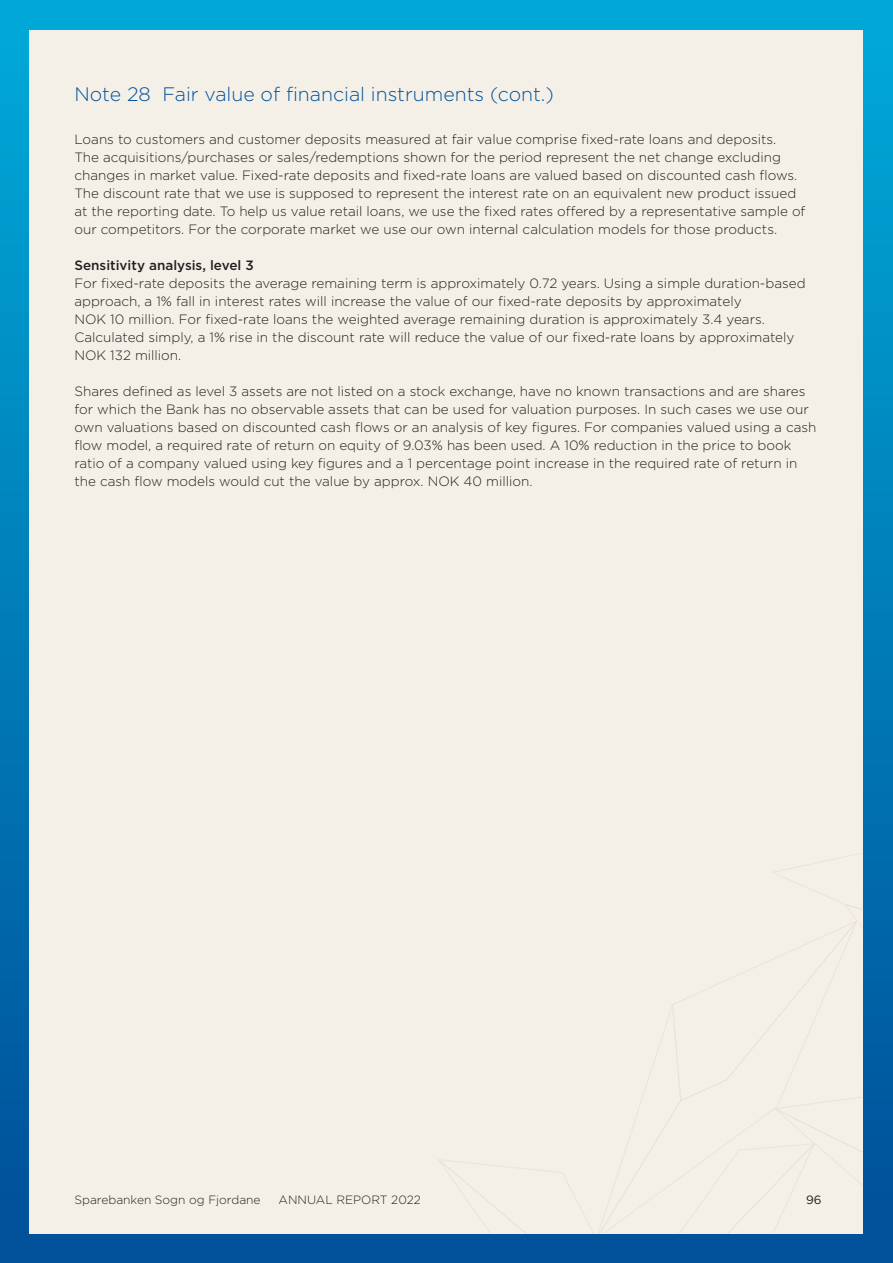
<style>
.page{position:relative;width:893px;height:1263px;background:#fff}
.page>*{position:absolute;margin:0;border:0;box-sizing:border-box;transform-origin:0 0}
.t1{font:300 19.5px "Gotham";color:#01529b}
.t2{font:300 13.5px/18px "Gotham";color:#231f20}
.t3{font:500 13.5px "Gotham";color:#231f20}
.t4{font:300 12px "Gotham";color:#231f20}
.t5{font:12px "Gotham";color:#231f20}
</style>
<div class="page">
<div style="left:0;top:0;width:893px;height:1263px;background:linear-gradient(to bottom,#00aad9,#004e98)"></div>
<div style="left:30px;top:30px;width:833px;height:1203px;background:#f4f0e8"></div>
<svg style="left:438px;top:853px;width:425px;height:380px"></svg>
<p class="t1" style="left:74px;top:81px;width:481px">Note 28 Fair value of financial instruments (cont.)</p>
<p class="t2" style="left:74px;top:130px;width:733px">Loans to customers and customer deposits measured at fair value comprise fixed-rate loans and deposits.<br>The acquisitions/purchases or sales/redemptions shown for the period represent the net change excluding changes in market value. Fixed-rate deposits and fixed-rate loans are valued based on discounted cash flows.<br>The discount rate that we use is supposed to represent the interest rate on an equivalent new product issued at the reporting date. To help us value retail loans, we use the fixed rates offered by a representative sample of our competitors. For the corporate market we use our own internal calculation models for those products.</p>
<p class="t3" style="left:74px;top:256px;width:181px">Sensitivity analysis, level 3</p>
<p class="t2" style="left:74px;top:274px;width:733px">For fixed-rate deposits the average remaining term is approximately 0.72 years. Using a simple duration-based approach, a 1% fall in interest rates will increase the value of our fixed-rate deposits by approximately<br>NOK 10 million. For fixed-rate loans the weighted average remaining duration is approximately 3.4 years.<br>Calculated simply, a 1% rise in the discount rate will reduce the value of our fixed-rate loans by approximately NOK 132 million.</p>
<p class="t2" style="left:74px;top:382px;width:744px">Shares defined as level 3 assets are not listed on a stock exchange, have no known transactions and are shares for which the Bank has no observable assets that can be used for valuation purposes. In such cases we use our own valuations based on discounted cash flows or an analysis of key figures. For companies valued using a cash flow model, a required rate of return on equity of 9.03% has been used. A 10% reduction in the price to book ratio of a company valued using key figures and a 1 percentage point increase in the required rate of return in the cash flow models would cut the value by approx. NOK 40 million.</p>
<p class="t4" style="left:74px;top:1192px;width:188px">Sparebanken Sogn og Fjordane</p>
<p class="t4" style="left:279px;top:1192px;width:144px">ANNUAL REPORT 2022</p>
<p class="t5" style="left:806px;top:1192px;width:17px">96</p>
</div>
